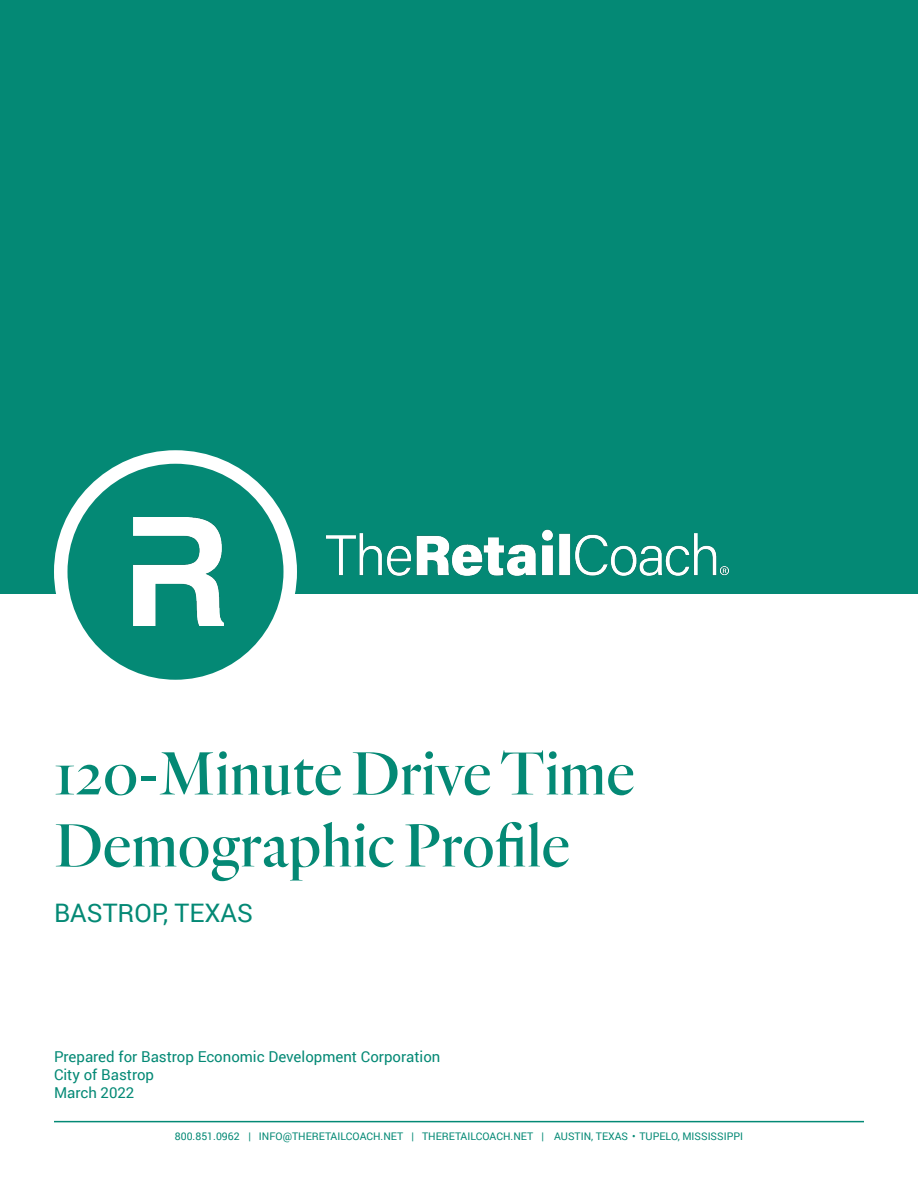
<style>
.page{position:relative;width:918px;height:1188px;background:#fff}
.page>*{position:absolute;margin:0;border:0;box-sizing:border-box;transform-origin:0 0}
.t1{font:63px "TRC Quarto Regular";color:#048975}
.t2{font:25.5px "Roboto";color:#048975}
.t3{font:15px/18px "Roboto";color:#048975}
.t4{font:10.5px "Roboto";color:#048975}
</style>
<div class="page">
<hr style="left:54px;top:1121px;width:810px;height:1px;background:#048975">
<div style="left:0;top:0;width:918px;height:594px;background:#048975"></div>
<div style="left:54px;top:450px;width:243px;height:243px;background:#fff;border-radius:50%"></div>
<img style="left:326px;top:529px;width:403px;height:47px">
<div style="left:68px;top:464px;width:216px;height:216px;background:#048975;border-radius:50%"></div>
<img style="left:134px;top:518px;width:89px;height:108px">
<p class="t1" style="left:54px;top:736px;width:582px">120-Minute Drive Time</p>
<p class="t1" style="left:54px;top:808px;width:517px">Demographic Profile</p>
<p class="t2" style="left:54px;top:895px;width:200px">BASTROP, TEXAS</p>
<p class="t3" style="left:54px;top:1047px;width:388px">Prepared for Bastrop Economic Development Corporation<br>City of Bastrop</p>
<p class="t3" style="left:54px;top:1083px;width:82px">March 2022</p>
<p class="t4" style="left:175px;top:1128px;width:570px">800.851.0962 | INFO@THERETAILCOACH.NET | THERETAILCOACH.NET | AUSTIN, TEXAS • TUPELO, MISSISSIPPI</p>
</div>
